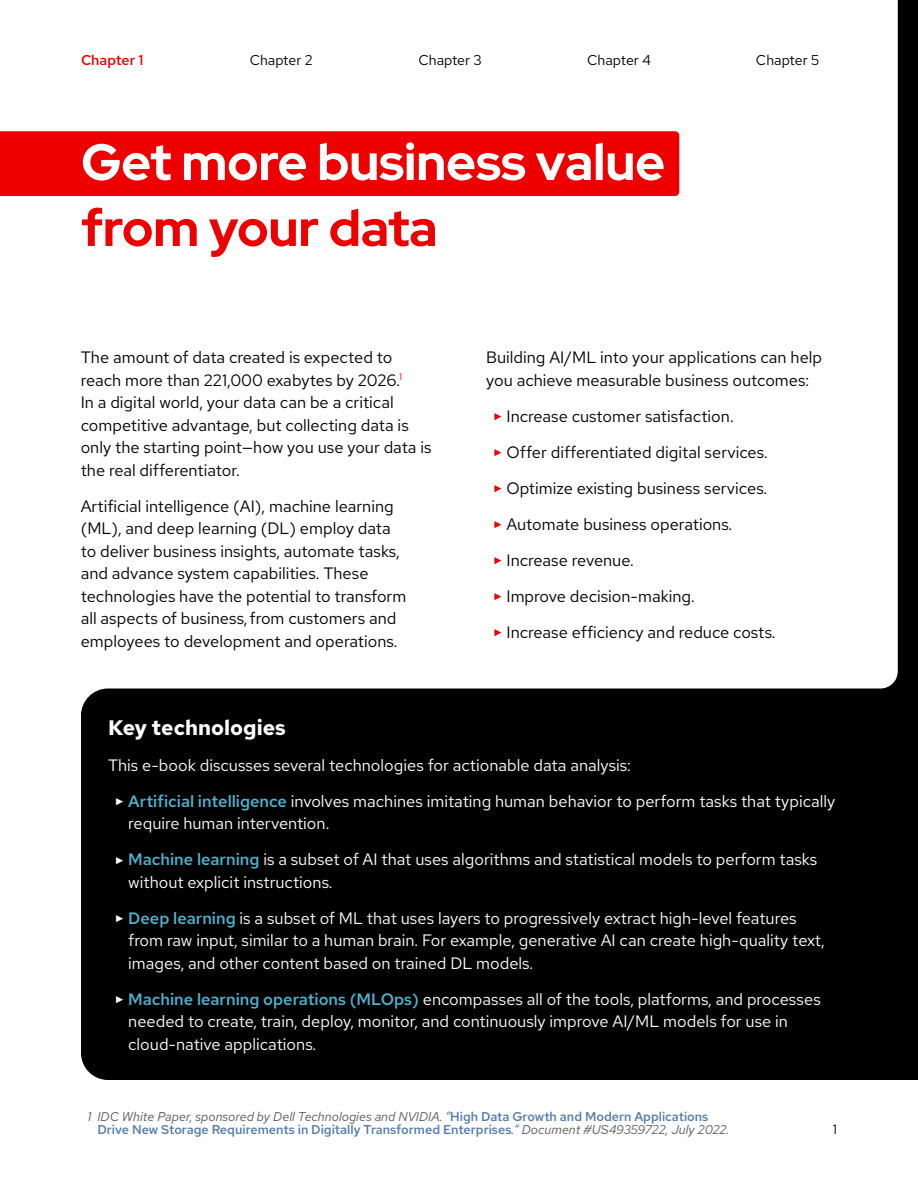
<style>
.page{position:relative;width:918px;height:1188px;background:#fff}
.page>*{position:absolute;margin:0;border:0;box-sizing:border-box;transform-origin:0 0}
.t1{font:700 51px "Red Hat Display";letter-spacing:-.005em;color:#fff}
.t2{font:700 51px "Red Hat Display";letter-spacing:-.005em;color:#e00}
.t3{font:700 21px "Red Hat Text";color:#fff}
.t4{font:16.5px/22.5px "Red Hat Text";color:#000}
.t5{font:16.5px/36px "Red Hat Text";color:#fff}
.t6{font:14.25px "Red Hat Text";color:#000}
.t7{font:500 14.25px "Red Hat Text";color:#e00}
.t8{font:13.5px "Red Hat Text";color:#000}
.t9{font:500 12.75px/13.5px "Red Hat Text";color:#5279ae}
.s1{font-family:"Arial";font-size:9.9px;color:#e00}
.s2{font-family:"Arial";font-size:9.9px}
.s3{font-weight:500;color:#4cb6d6}
.s4{font-weight:400;font-style:italic;color:#58595b}
</style>
<div class="page">
<div style="left:0;top:131px;width:679px;height:65px;background:#e00"></div>
<div style="left:81px;top:688px;width:837px;height:392px;background:#000"></div>
<div style="left:878px;top:0;width:40px;height:688px;background:#000"></div>
<div style="left:878px;top:0;width:20px;height:688px;background:#fff"></div>
<p class="t7" style="left:81px;top:50px;width:64px">Chapter 1</p>
<p class="t6" style="left:250px;top:50px;width:64px">Chapter 2</p>
<p class="t6" style="left:418px;top:50px;width:65px">Chapter 3</p>
<p class="t6" style="left:587px;top:50px;width:65px">Chapter 4</p>
<p class="t6" style="left:756px;top:50px;width:65px">Chapter 5</p>
<h1 class="t1" style="left:81px;top:129px;width:586px">Get more business value</h1>
<h1 class="t2" style="left:81px;top:195px;width:358px">from your data</h1>
<p class="t4" style="left:81px;top:346px;width:352px">The amount of data created is expected to reach more than 221,000 exabytes by 2026.<sup>1<br></sup>In a digital world, your data can be a critical competitive advantage, but collecting data is only the starting point—how you use your data is the real differentiator.</p>
<p class="t4" style="left:81px;top:495px;width:327px">Artificial intelligence (AI), machine learning (ML), and deep learning (DL) employ data to deliver business insights, automate tasks, and advance system capabilities. These technologies have the potential to transform all aspects of business, from customers and employees to development and operations.</p>
<p class="t4" style="left:486px;top:346px;width:337px">Building AI/ML into your applications can help you achieve measurable business outcomes:</p>
<p class="t4" style="left:493px;top:398px;width:284px;line-height:36px"><span class="s1">►</span> Increase customer satisfaction.<br><span class="s1">►</span> Offer differentiated digital services. <span class="s1">►</span> Optimize existing business services. <span class="s1">►</span> Automate business operations.<br><span class="s1">►</span> Increase revenue.<br><span class="s1">►</span> Improve decision-making.<br><span class="s1">►</span> Increase efficiency and reduce costs.</p>
<p class="t3" style="left:108px;top:713px;width:180px">Key technologies</p>
<p class="t5" style="left:115px;top:747px;width:722px;text-indent:-7px">This e-book discusses several technologies for actionable data analysis:<br><span class="s2">►</span> <span class="s3">Artificial intelligence</span> involves machines imitating human behavior to perform tasks that typically</p>
<p class="t5" style="left:115px;top:805px;width:704px;text-indent:14px">require human intervention.<br><span class="s2">►</span> <span class="s3">Machine learning</span> is a subset of AI that uses algorithms and statistical models to perform tasks</p>
<p class="t5" style="left:115px;top:864px;width:684px;text-indent:14px">without explicit instructions.<br><span class="s2">►</span> <span class="s3">Deep learning</span> is a subset of ML that uses layers to progressively extract high-level features</p>
<p class="t5" style="left:128px;top:929px;width:698px;line-height:22.5px">from raw input, similar to a human brain. For example, generative AI can create high-quality text, images, and other content based on trained DL models.</p>
<p class="t5" style="left:128px;top:987px;width:694px;line-height:22.5px;text-indent:-14px"><span class="s2">►</span> <span class="s3">Machine learning operations (MLOps)</span> encompasses all of the tools, platforms, and processes needed to create, train, deploy, monitor, and continuously improve AI/ML models for use in cloud-native applications.</p>
<p class="t9" style="left:97px;top:1109px;width:633px;text-indent:-10px"><span class="s4">1 IDC White Paper, sponsored by Dell Technologies and NVIDIA. “</span>High Data Growth and Modern Applications<br>Drive New Storage Requirements in Digitally Transformed Enterprises<span class="s4">.“ Document #US49359722, July 2022.</span></p>
<p class="t8" style="left:833px;top:1120px;width:6px">1</p>
</div>
